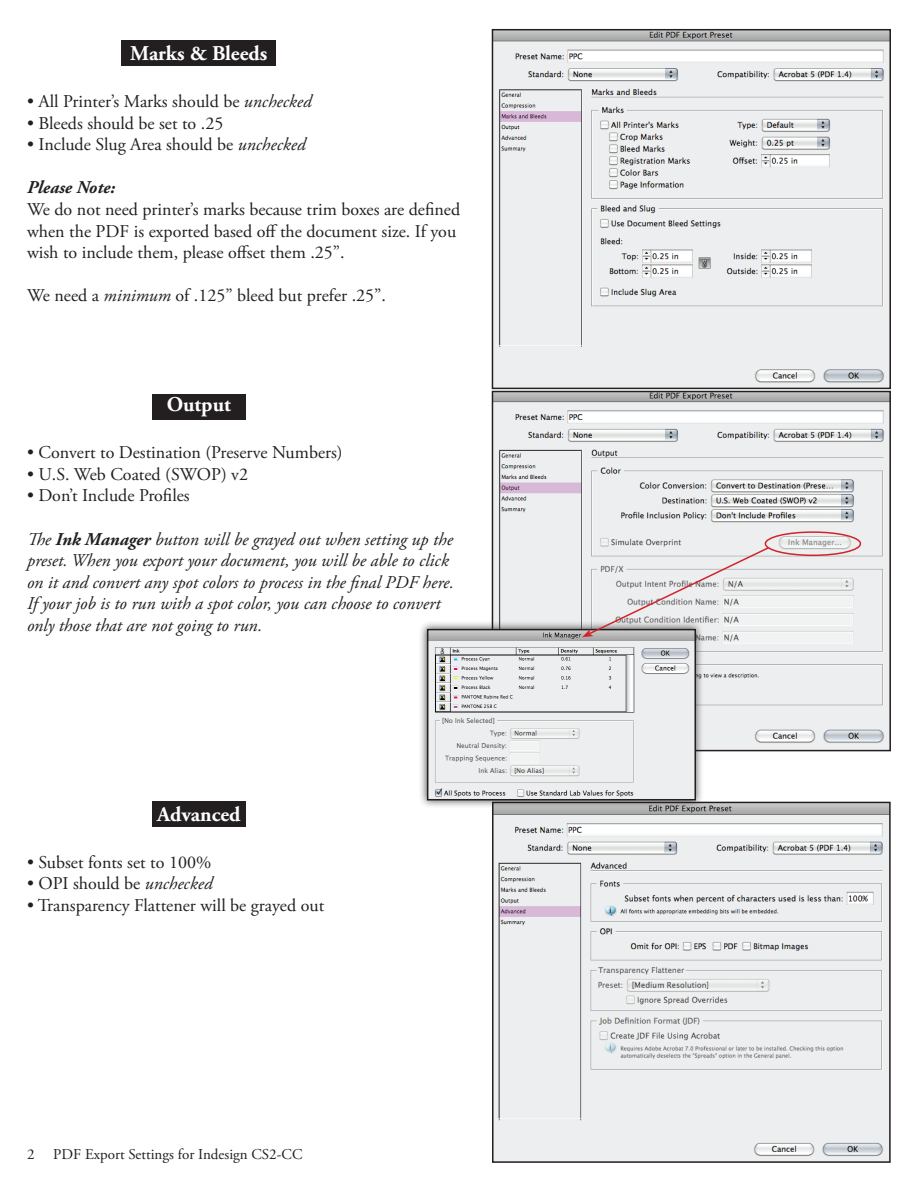
<style>
.page{position:relative;width:918px;height:1188px;background:#fff}
.page>*{position:absolute;margin:0;border:0;box-sizing:border-box;transform-origin:0 0}
.t1{font:700 21px "Adobe Garamond Pro";color:#fff}
.t2{font:18px/21.6px "Adobe Garamond Pro";color:#231f20}
.t3{font:italic 18px/21.6px "Adobe Garamond Pro";color:#231f20}
.t4{font:italic 700 18px "Adobe Garamond Pro";color:#231f20}
.t5{font:15px "Adobe Garamond Pro";color:#231f20}
.s1{font-style:italic}
.s2{font-weight:700}
</style>
<div class="page">
<img style="left:495px;top:32px;width:393px;height:354px">
<div style="left:492px;top:29px;width:399px;height:360px;border:2px solid #231f20"></div>
<img style="left:495px;top:394px;width:393px;height:354px">
<div style="left:492px;top:391px;width:399px;height:360px;border:2px solid #231f20"></div>
<img style="left:495px;top:805px;width:393px;height:355px">
<div style="left:492px;top:802px;width:399px;height:361px;border:2px solid #231f20"></div>
<div style="left:419px;top:621px;width:285px;height:188px;background:#231f20;opacity:.75"></div>
<img style="left:430px;top:632px;width:263px;height:165px">
<div style="left:427px;top:629px;width:269px;height:171px;border:2px solid #231f20"></div>
<div style="left:765px;top:531px;width:96px;height:25px;border:2px solid #d1232a;border-radius:50%"></div>
<svg style="left:582px;top:546px;width:189px;height:91px;background:#dfdcdd"></svg>
<div style="left:122px;top:40px;width:154px;height:26px;background:#231f20"></div>
<div style="left:152px;top:394px;width:94px;height:26px;background:#231f20"></div>
<div style="left:152px;top:801px;width:94px;height:26px;background:#231f20"></div>
<p class="t1" style="left:130px;top:41px;width:139px">Marks &amp; Bleeds</p>
<p class="t2" style="left:27px;top:91px;width:286px">• All Printer’s Marks should be <span class="s1">unchecked</span></p>
<p class="t2" style="left:27px;top:113px;width:198px">• Bleeds should be set to .25</p>
<p class="t2" style="left:27px;top:134px;width:280px">• Include Slug Area should be <span class="s1">unchecked</span></p>
<p class="t4" style="left:27px;top:177px;width:90px">Please Note:</p>
<p class="t2" style="left:27px;top:199px;width:435px">We do not need printer’s marks because trim boxes are defined when the PDF is exported based off the document size. If you wish to include them, please offset them .25”.</p>
<p class="t2" style="left:27px;top:286px;width:360px">We need a <span class="s1">minimum</span> of .125” bleed but prefer .25”.</p>
<p class="t1" style="left:167px;top:392px;width:66px">Output</p>
<p class="t2" style="left:27px;top:442px;width:317px">• Convert to Destination (Preserve Numbers)</p>
<p class="t2" style="left:27px;top:464px;width:223px">• U.S. Web Coated (SWOP) v2</p>
<p class="t2" style="left:27px;top:486px;width:164px">• Don’t Include Profiles</p>
<p class="t3" style="left:27px;top:529px;width:428px">The <span class="s2">Ink Manager</span> button will be grayed out when setting up the preset. When you export your document, you will be able to click on it and convert any spot colors to process in the final PDF here.<br>If your job is to run with a spot color, you can choose to convert only those that are not going to run.</p>
<p class="t1" style="left:157px;top:802px;width:85px">Advanced</p>
<p class="t2" style="left:27px;top:852px;width:186px">• Subset fonts set to 100%</p>
<p class="t2" style="left:27px;top:874px;width:187px">• OPI should be <span class="s1">unchecked</span></p>
<p class="t2" style="left:27px;top:895px;width:299px">• Transparency Flattener will be grayed out</p>
<p class="t5" style="left:27px;top:1145px;width:9px">2</p>
<p class="t5" style="left:53px;top:1145px;width:251px">PDF Export Settings for Indesign CS2-CC</p>
</div>
